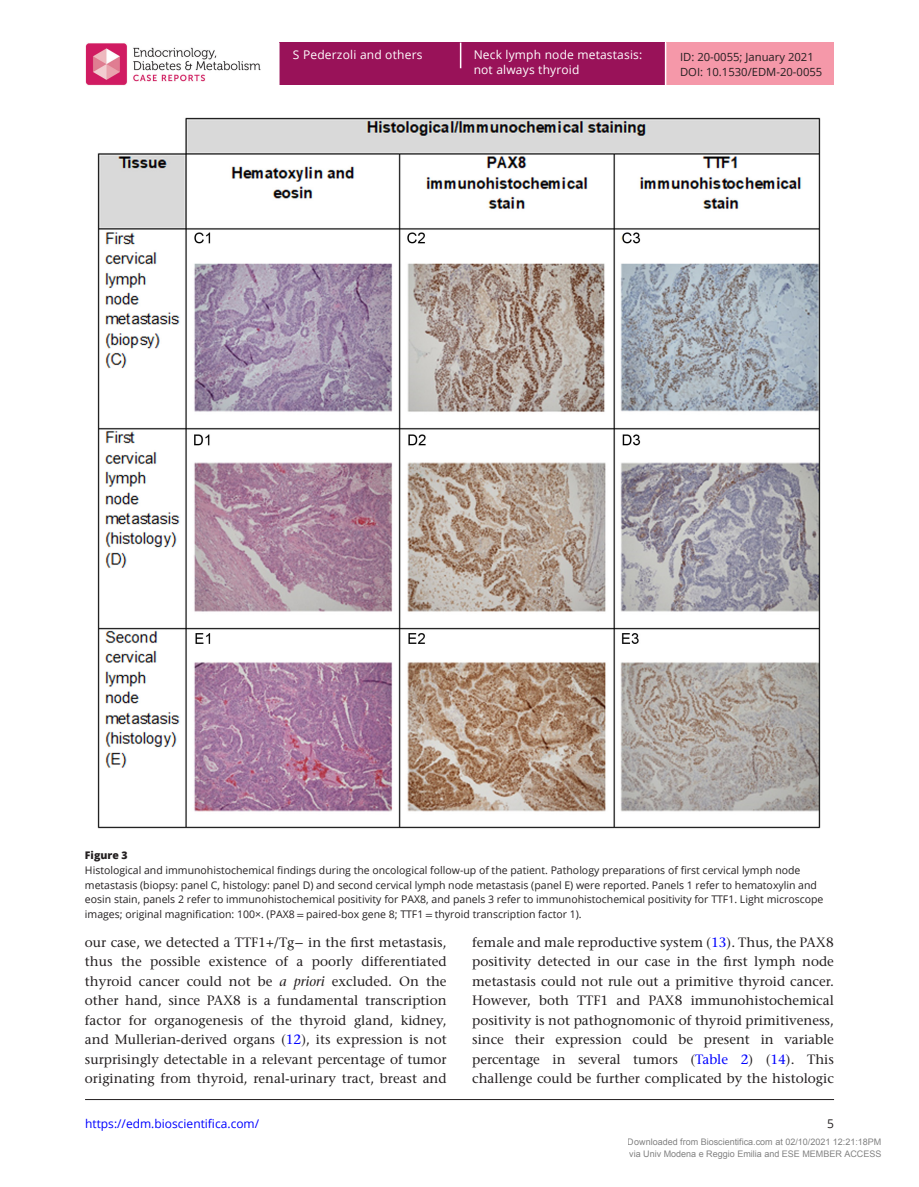
<style>
.page{position:relative;width:919px;height:1187px;background:#fff}
.page>*{position:absolute;margin:0;border:0;box-sizing:border-box;transform-origin:0 0}
.TXT{font:500 13.5px/19.5px "Stone Serif Std";color:#231f20;text-align:justify}
.t1{font:12px/14.7px "Open Sans";letter-spacing:.015em;color:#fff}
.t2{font:12px "Open Sans";color:#00f}
.t3{font:12px "Open Sans";color:#231f20}
.t4{font:11.25px/14.5px "Open Sans";color:#231f20}
.FC{font:10.5px/14.7px "Open Sans";color:#231f20}
.FC-2{font:800 10.5px "Open Sans";color:#231f20}
.t5{font:9px/12px "Arial";color:rgb(0 0 0/.5)}
.s1{font-family:"STIX General"}
.s2{font-family:"STIX General";font-weight:400}
.s3{font-style:italic}
.s4{color:#00f}
</style>
<div class="page">
<div style="left:279px;top:43px;width:385px;height:42px;background:#991259"></div>
<div style="left:666px;top:43px;width:167px;height:42px;background:#f598a9"></div>
<svg style="left:460px;top:43px;width:1px;height:25px"></svg>
<img style="left:85px;top:43px;width:176px;height:42px">
<hr style="left:85px;top:1099px;width:749px;height:1px;background:#231f20">
<img style="left:98px;top:117px;width:722px;height:711px">
<p class="t1" style="left:293px;top:47px;width:131px">S Pederzoli and others</p>
<p class="t4" style="left:680px;top:50px;width:144px">ID: 20-0055; January 2021<br>DOI: 10.1530/EDM-20-0055</p>
<p class="t1" style="left:473px;top:47px;width:170px">Neck lymph node metastasis: not always thyroid</p>
<p class="FC-2" style="left:85px;top:847px;width:44px">Figure 3</p>
<p class="FC" style="left:85px;top:862px;width:740px">Histological and immunohistochemical findings during the oncological follow-up of the patient. Pathology preparations of first cervical lymph node metastasis (biopsy: panel C, histology: panel D) and second cervical lymph node metastasis (panel E) were reported. Panels 1 refer to hematoxylin and eosin stain, panels 2 refer to immunohistochemical positivity for PAX8, and panels 3 refer to immunohistochemical positivity for TTF1. Light microscope images; original magnification: 100×. (PAX8 <span class="s1">=</span> paired-box gene 8; TTF1 <span class="s1">=</span> thyroid transcription factor 1).</p>
<p class="TXT" style="left:85px;top:932px;width:363px">our case, we detected a TTF1+/Tg<span class="s2">−</span> in the first metastasis, thus the possible existence of a poorly differentiated thyroid cancer could not be <span class="s3">a priori</span> excluded. On the other hand, since PAX8 is a fundamental transcription factor for organogenesis of the thyroid gland, kidney, and Mullerian-derived organs (<span class="s4">12</span>), its expression is not surprisingly detectable in a relevant percentage of tumor originating from thyroid, renal-urinary tract, breast and</p>
<p class="TXT" style="left:472px;top:932px;width:363px">female and male reproductive system (<span class="s4">13</span>). Thus, the PAX8 positivity detected in our case in the first lymph node metastasis could not rule out a primitive thyroid cancer.<br>However, both TTF1 and PAX8 immunohistochemical positivity is not pathognomonic of thyroid primitiveness, since their expression could be present in variable percentage in several tumors (<span class="s4">Table 2</span>) (<span class="s4">14</span>). This challenge could be further complicated by the histologic</p>
<p class="t2" style="left:85px;top:1115px;width:176px">https://edm.bioscientifica.com/</p>
<p class="t3" style="left:827px;top:1115px;width:8px">5</p>
<p class="t5" style="left:627px;top:1135px;width:255px">Downloaded from Bioscientifica.com at 02/10/2021 12:21:18PM via Univ Modena e Reggio Emilia and ESE MEMBER ACCESS</p>
</div>
